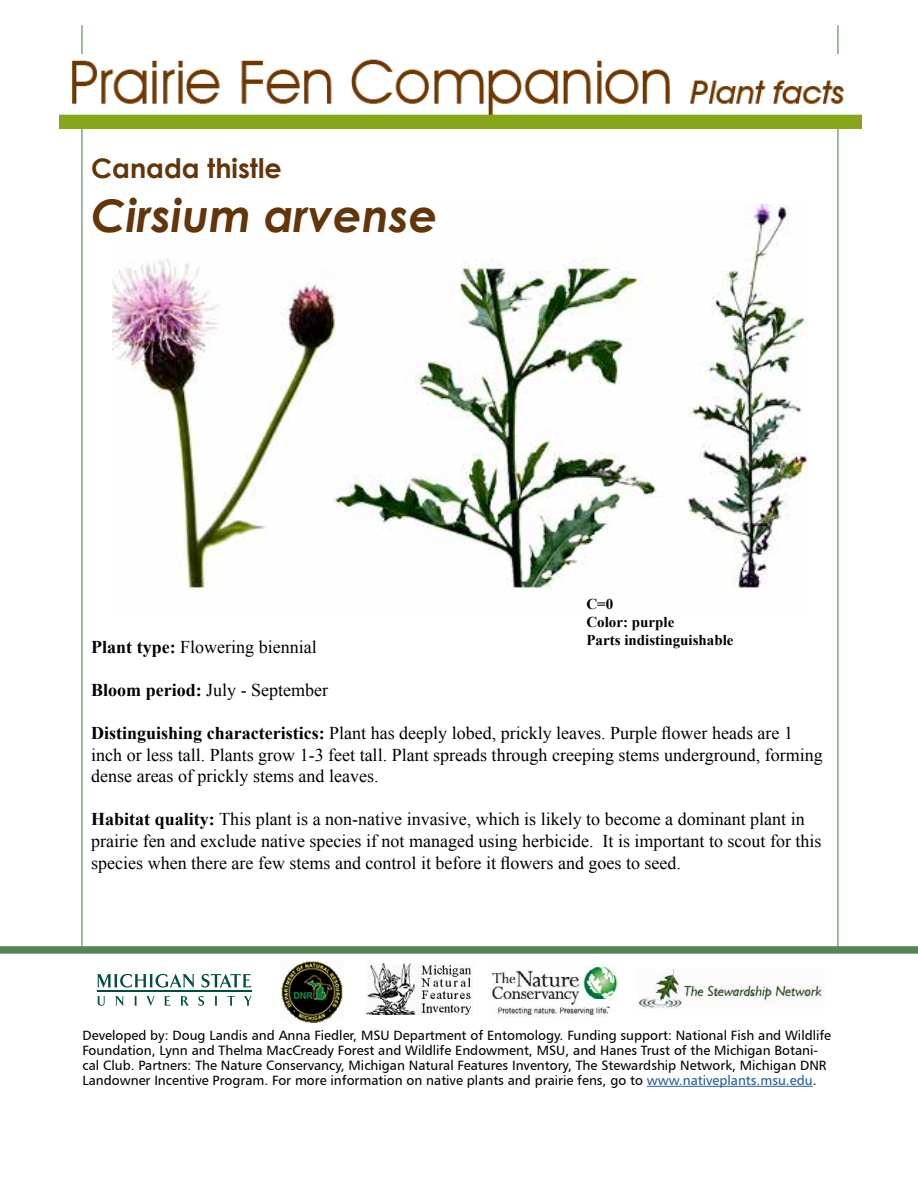
<style>
.page{position:relative;width:918px;height:1188px;background:#fff}
.page>*{position:absolute;margin:0;border:0;box-sizing:border-box;transform-origin:0 0}
.Scientific_name{font:italic 700 45px "Century Gothic";color:#62350b}
.Common_name{font:700 27px "Century Gothic";color:#62350b}
.t1{font:18px/21.6px "Times New Roman";color:#000}
.Normal_with_bold{font:700 15px "Times New Roman";color:#000}
.t2{font:13.5px/15px "Humanist 777 BT Roman B";color:#000}
.s1{font-weight:700}
.s2{color:#215e9e}
</style>
<div class="page">
<img style="left:113px;top:205px;width:694px;height:385px">
<hr style="left:81px;top:25px;width:2px;height:925px;background:#558654">
<hr style="left:837px;top:25px;width:1px;height:925px;background:#558654">
<div style="left:0;top:946px;width:918px;height:8px;background:#558654"></div>
<img style="left:59px;top:55px;width:803px;height:73px">
<hr style="left:647px;top:1086px;width:166px;height:1px;background:#215e9e">
<img style="left:281px;top:961px;width:62px;height:61px">
<svg style="left:97px;top:996px;width:8px;height:10px"></svg>
<svg style="left:115px;top:996px;width:9px;height:10px"></svg>
<svg style="left:134px;top:996px;width:3px;height:10px"></svg>
<svg style="left:146px;top:996px;width:9px;height:10px"></svg>
<svg style="left:164px;top:996px;width:6px;height:10px"></svg>
<svg style="left:181px;top:996px;width:8px;height:10px"></svg>
<svg style="left:198px;top:996px;width:6px;height:10px"></svg>
<svg style="left:215px;top:996px;width:2px;height:10px"></svg>
<svg style="left:227px;top:996px;width:8px;height:10px"></svg>
<svg style="left:244px;top:996px;width:8px;height:10px"></svg>
<svg style="left:97px;top:974px;width:97px;height:14px"></svg>
<svg style="left:202px;top:974px;width:49px;height:14px"></svg>
<hr style="left:97px;top:991px;width:155px;height:1px;background:#004f39">
<img style="left:490px;top:965px;width:128px;height:53px">
<img style="left:367px;top:963px;width:106px;height:51px">
<img style="left:638px;top:969px;width:186px;height:40px">
<p class="Common_name" style="left:91px;top:148px;width:192px">Canada thistle</p>
<p class="Scientific_name" style="left:91px;top:182px;width:348px">Cirsium arvense</p>
<p class="Normal_with_bold" style="left:586px;top:593px;width:28px">C=0</p>
<p class="Normal_with_bold" style="left:586px;top:611px;width:89px">Color: purple</p>
<p class="Normal_with_bold" style="left:586px;top:629px;width:149px">Parts indistinguishable</p>
<p class="t1" style="left:91px;top:635px;width:227px"><span class="s1">Plant type:</span> Flowering biennial</p>
<p class="t1" style="left:91px;top:679px;width:238px"><span class="s1">Bloom period:</span> July - September</p>
<p class="t1" style="left:91px;top:722px;width:733px"><span class="s1">Distinguishing characteristics:</span> Plant has deeply lobed, prickly leaves. Purple flower heads are 1 inch or less tall. Plants grow 1-3 feet tall. Plant spreads through creeping stems underground, forming dense areas of prickly stems and leaves.</p>
<p class="t1" style="left:91px;top:808px;width:732px"><span class="s1">Habitat quality:</span> This plant is a non-native invasive, which is likely to become a dominant plant in prairie fen and exclude native species if not managed using herbicide. It is important to scout for this species when there are few stems and control it before it flowers and goes to seed.</p>
<p class="t2" style="left:82px;top:1027px;width:750px">Developed by: Doug Landis and Anna Fiedler, MSU Department of Entomology. Funding support: National Fish and Wildlife Foundation, Lynn and Thelma MacCready Forest and Wildlife Endowment, MSU, and Hanes Trust of the Michigan Botani&shy;cal Club. Partners: The Nature Conservancy, Michigan Natural Features Inventory, The Stewardship Network, Michigan DNR Landowner Incentive Program. For more information on native plants and prairie fens, go to <span class="s2">www.nativeplants.msu.edu</span>.</p>
</div>
